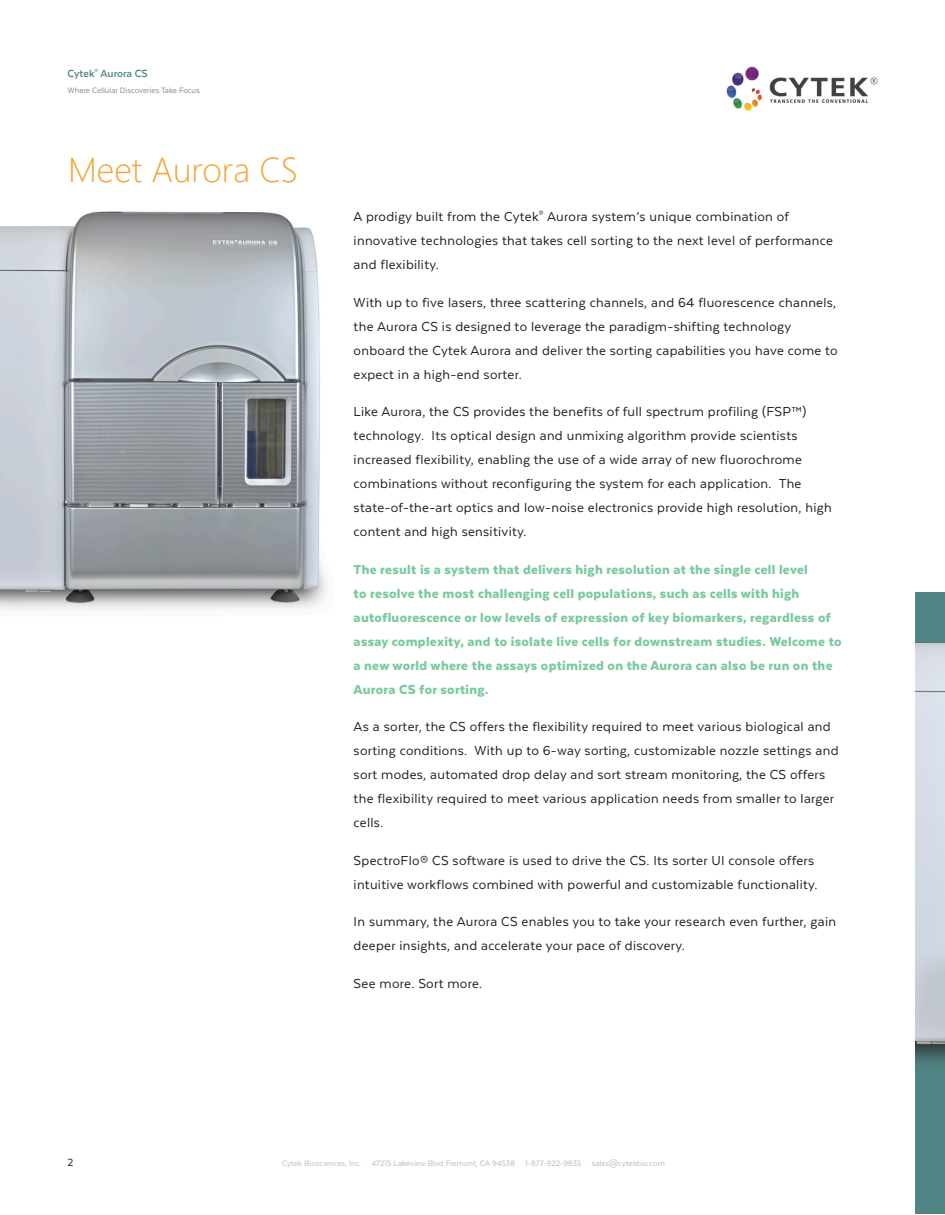
<style>
.page{position:relative;width:945px;height:1215px;background:#fff}
.page>*{position:absolute;margin:0;border:0;box-sizing:border-box;transform-origin:0 0}
.t1{font:300 34.5px "Segoe UI";color:#f3a536}
.Font_Base{font:15px/24px "Texta";letter-spacing:.02em;color:#231f20}
.Font_Base-2{font:900 15px/24px "Texta";letter-spacing:.02em;color:#79c99e}
.t2{font:700 12px "Texta";color:#508484}
.t3{font:12px "Texta";color:#231f20}
.t4{font:9px "Texta";color:#b6bbc0}
.t5{font:9px "Texta";color:#81868a}
</style>
<div class="page">
<img style="left:0;top:211px;width:326px;height:398px">
<div style="left:915px;top:592px;width:30px;height:622px;background:#4f8484"></div>
<img style="left:915px;top:642px;width:30px;height:420px">
<img style="left:726px;top:66px;width:152px;height:45px">
<p class="t2" style="left:68px;top:67px;width:82px">Cytek<sup>®</sup> Aurora CS</p>
<p class="t5" style="left:68px;top:85px;width:134px">Where Cellular Discoveries Take Focus</p>
<p class="t1" style="left:68px;top:137px;width:231px">Meet Aurora CS</p>
<p class="Font_Base" style="left:354px;top:205px;width:481px">A prodigy built from the Cytek<sup>®</sup> Aurora system’s unique combination of innovative technologies that takes cell sorting to the next level of performance and flexibility.</p>
<p class="Font_Base" style="left:354px;top:290px;width:486px">With up to five lasers, three scattering channels, and 64 fluorescence channels, the Aurora CS is designed to leverage the paradigm-shifting technology onboard the Cytek Aurora and deliver the sorting capabilities you have come to expect in a high-end sorter.</p>
<p class="Font_Base" style="left:354px;top:400px;width:480px">Like Aurora, the CS provides the benefits of full spectrum profiling (FSP™) technology. Its optical design and unmixing algorithm provide scientists increased flexibility, enabling the use of a wide array of new fluorochrome combinations without reconfiguring the system for each application. The state-of-the-art optics and low-noise electronics provide high resolution, high content and high sensitivity.</p>
<p class="Font_Base-2" style="left:354px;top:557px;width:490px">The result is a system that delivers high resolution at the single cell level<br>to resolve the most challenging cell populations, such as cells with high autofluorescence or low levels of expression of key biomarkers, regardless of assay complexity, and to isolate live cells for downstream studies. Welcome to a new world where the assays optimized on the Aurora can also be run on the Aurora CS for sorting.</p>
<p class="Font_Base" style="left:354px;top:715px;width:486px">As a sorter, the CS offers the flexibility required to meet various biological and sorting conditions. With up to 6-way sorting, customizable nozzle settings and sort modes, automated drop delay and sort stream monitoring, the CS offers the flexibility required to meet various application needs from smaller to larger cells.</p>
<p class="Font_Base" style="left:354px;top:848px;width:465px">SpectroFlo® CS software is used to drive the CS. Its sorter UI console offers intuitive workflows combined with powerful and customizable functionality.</p>
<p class="Font_Base" style="left:354px;top:910px;width:484px">In summary, the Aurora CS enables you to take your research even further, gain deeper insights, and accelerate your pace of discovery.</p>
<p class="Font_Base" style="left:354px;top:971px;width:130px">See more. Sort more.</p>
<p class="t3" style="left:68px;top:1156px;width:7px">2</p>
<p class="t4" style="left:282px;top:1158px;width:384px">Cytek Biosciences, Inc. 47215 Lakeview Blvd Fremont, CA 94538 1-877-922-9835 sales@cytekbio.com</p>
</div>
